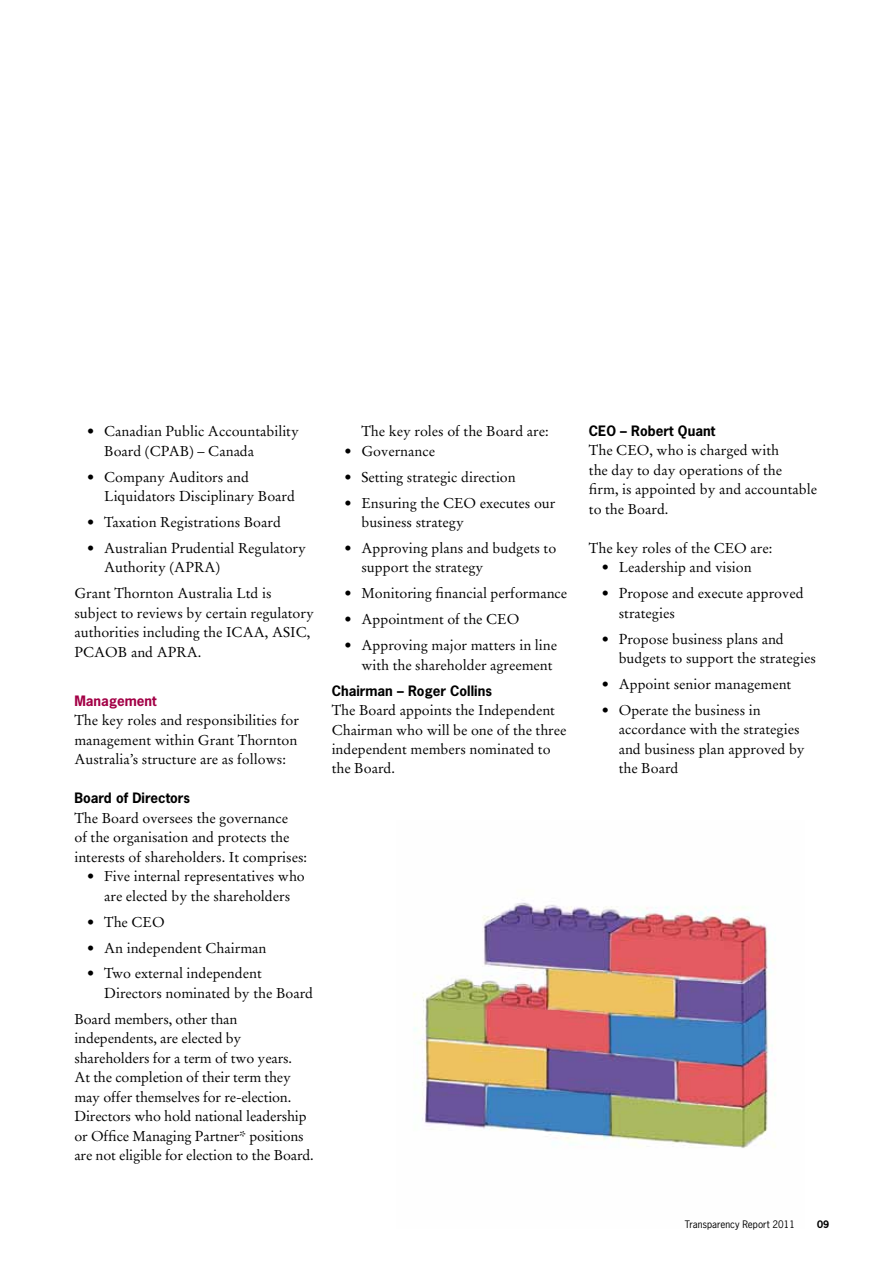
<style>
.page{position:relative;width:893px;height:1263px;background:#fff}
.page>*{position:absolute;margin:0;border:0;box-sizing:border-box;transform-origin:0 0}
.t1{font:14.25px/19.5px "Stempel Garamond LT Std";color:#000}
.t2{font:700 13.5px "News Gothic Std";color:#000}
.t3{font:700 13.5px "News Gothic Std";color:#a30046}
.t4{font:9.75px "News Gothic Std";color:#000}
.t5{font:700 9.75px "News Gothic Std";color:#000}
</style>
<div class="page">
<img style="left:413px;top:902px;width:363px;height:247px">
<p class="t1" style="left:104px;top:422px;width:196px;text-indent:-17px">• Canadian Public Accountability<br>Board (CPAB) – Canada</p>
<p class="t1" style="left:104px;top:467px;width:192px;text-indent:-17px">• Company Auditors and<br>Liquidators Disciplinary Board</p>
<p class="t1" style="left:87px;top:512px;width:195px">• Taxation Registrations Board</p>
<p class="t1" style="left:104px;top:538px;width:203px;text-indent:-17px">• Australian Prudential Regulatory<br>Authority (APRA)</p>
<p class="t1" style="left:74px;top:584px;width:241px">Grant Thornton Australia Ltd is subject to reviews by certain regulatory authorities including the ICAA, ASIC,<br>PCAOB and APRA.</p>
<p class="t3" style="left:74px;top:692px;width:84px">Management</p>
<p class="t1" style="left:74px;top:711px;width:226px;text-align:justify">The key roles and responsibilities for management within Grant Thornton Australia’s structure are as follows:</p>
<p class="t2" style="left:74px;top:789px;width:117px">Board of Directors</p>
<p class="t1" style="left:74px;top:808px;width:234px">The Board oversees the governance<br>of the organisation and protects the interests of shareholders. It comprises:</p>
<p class="t1" style="left:87px;top:867px;width:219px;text-align:center">• Five internal representatives who are elected by the shareholders</p>
<p class="t1" style="left:87px;top:912px;width:79px">• The CEO</p>
<p class="t1" style="left:87px;top:938px;width:181px">• An independent Chairman</p>
<p class="t1" style="left:104px;top:964px;width:211px;text-indent:-17px">• Two external independent<br>Directors nominated by the Board</p>
<p class="t1" style="left:74px;top:1009px;width:241px">Board members, other than independents, are elected by shareholders for a term of two years.<br>At the completion of their term they may offer themselves for re-election.<br>Directors who hold national leadership or Office Managing Partner* positions are not eligible for election to the Board.</p>
<p class="t1" style="left:361px;top:422px;width:189px">The key roles of the Board are:</p>
<p class="t1" style="left:344px;top:441px;width:92px">• Governance</p>
<p class="t1" style="left:344px;top:467px;width:173px">• Setting strategic direction</p>
<p class="t1" style="left:361px;top:493px;width:195px;text-indent:-17px">• Ensuring the CEO executes our business strategy</p>
<p class="t1" style="left:361px;top:538px;width:196px;text-indent:-17px">• Approving plans and budgets to support the strategy</p>
<p class="t1" style="left:344px;top:584px;width:224px">• Monitoring financial performance</p>
<p class="t1" style="left:344px;top:610px;width:176px">• Appointment of the CEO</p>
<p class="t1" style="left:361px;top:635px;width:197px;text-indent:-17px">• Approving major matters in line with the shareholder agreement</p>
<p class="t2" style="left:332px;top:681px;width:162px">Chairman – Roger Collins</p>
<p class="t1" style="left:332px;top:700px;width:236px">The Board appoints the Independent<br>Chairman who will be one of the three independent members nominated to the Board.</p>
<p class="t2" style="left:589px;top:422px;width:128px">CEO – Robert Quant</p>
<p class="t1" style="left:589px;top:441px;width:230px">The CEO, who is charged with<br>the day to day operations of the<br>firm, is appointed by and accountable to the Board.</p>
<p class="t1" style="left:589px;top:538px;width:185px">The key roles of the CEO are:</p>
<p class="t1" style="left:602px;top:558px;width:152px">• Leadership and vision</p>
<p class="t1" style="left:619px;top:583px;width:186px;text-indent:-17px">• Propose and execute approved strategies</p>
<p class="t1" style="left:619px;top:629px;width:199px;text-indent:-17px">• Propose business plans and budgets to support the strategies</p>
<p class="t1" style="left:602px;top:674px;width:191px">• Appoint senior management</p>
<p class="t1" style="left:619px;top:700px;width:188px;text-indent:-17px">• Operate the business in accordance with the strategies and business plan approved by the Board</p>
<p class="t4" style="left:685px;top:1218px;width:112px">Transparency Report 2011</p>
<p class="t5" style="left:817px;top:1218px;width:14px">09</p>
</div>
